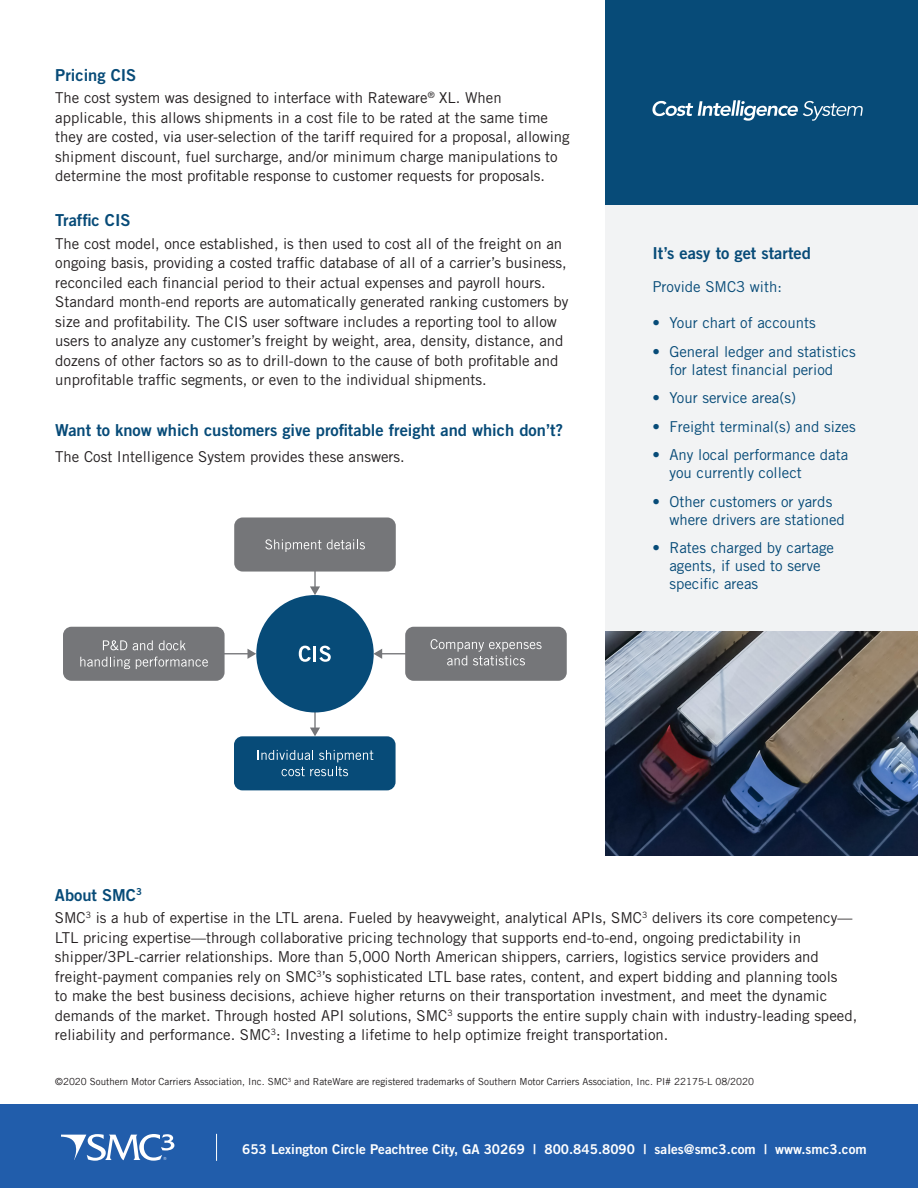
<style>
.page{position:relative;width:918px;height:1188px;background:#fff}
.page>*{position:absolute;margin:0;border:0;box-sizing:border-box;transform-origin:0 0}
.t1{font:16.5px "Trade Gothic LT Std Bd 2";color:#074b78}
.t2{font:15px/19.5px "Trade Gothic LT Std";color:#231f20}
.t3{font:15px/18px "Trade Gothic LT Std";color:#074b78}
.t4{font:13.5px "Trade Gothic LT Std Bd 2";color:#fff}
.t5{font:9.75px "Trade Gothic LT";color:#231f20}
</style>
<div class="page">
<div style="left:606px;top:205px;width:312px;height:497px;background:#f2f3f4"></div>
<div style="left:0;top:1104px;width:918px;height:84px;background:#215dab"></div>
<div style="left:605px;top:0;width:313px;height:205px;background:#074b78"></div>
<svg style="left:652px;top:100px;width:211px;height:21px"></svg>
<svg style="left:216px;top:1134px;width:1px;height:27px"></svg>
<hr style="left:314px;top:545px;width:2px;height:43px;background:#757679">
<svg style="left:310px;top:586px;width:10px;height:9px"></svg>
<hr style="left:314px;top:685px;width:2px;height:44px;background:#757679">
<svg style="left:310px;top:728px;width:10px;height:8px"></svg>
<div style="left:63px;top:627px;width:162px;height:54px;background:#757679;border-radius:8px"></div>
<div style="left:234px;top:517px;width:162px;height:55px;background:#757679;border-radius:8px"></div>
<div style="left:234px;top:736px;width:162px;height:54px;background:#074b78;border-radius:8px"></div>
<svg style="left:257px;top:750px;width:116px;height:26px"></svg>
<svg style="left:265px;top:539px;width:100px;height:13px"></svg>
<div style="left:256px;top:595px;width:118px;height:117px;background:#074b78;border-radius:50%"></div>
<svg style="left:299px;top:646px;width:12px;height:16px"></svg>
<hr style="left:313px;top:646px;width:3px;height:16px;background:#fff">
<svg style="left:319px;top:646px;width:12px;height:16px"></svg>
<svg style="left:103px;top:640px;width:24px;height:10px"></svg>
<svg style="left:133px;top:640px;width:20px;height:10px"></svg>
<svg style="left:159px;top:640px;width:27px;height:10px"></svg>
<svg style="left:80px;top:657px;width:50px;height:12px"></svg>
<svg style="left:136px;top:657px;width:72px;height:12px"></svg>
<div style="left:405px;top:627px;width:162px;height:54px;background:#757679;border-radius:8px"></div>
<svg style="left:431px;top:639px;width:111px;height:26px"></svg>
<svg style="left:224px;top:649px;width:32px;height:10px"></svg>
<svg style="left:373px;top:649px;width:33px;height:10px"></svg>
<img style="left:606px;top:631px;width:312px;height:225px">
<svg style="left:61px;top:1134px;width:113px;height:27px"></svg>
<p class="t1" style="left:55px;top:65px;width:83px">Pricing CIS</p>
<p class="t2" style="left:55px;top:88px;width:516px">The cost system was designed to interface with Rateware<sup>®</sup> XL. When applicable, this allows shipments in a cost file to be rated at the same time they are costed, via user-selection of the tariff required for a proposal, allowing shipment discount, fuel surcharge, and/or minimum charge manipulations to determine the most profitable response to customer requests for proposals.</p>
<p class="t1" style="left:55px;top:210px;width:77px">Traffic CIS</p>
<p class="t2" style="left:55px;top:234px;width:515px">The cost model, once established, is then used to cost all of the freight on an ongoing basis, providing a costed traffic database of all of a carrier’s business, reconciled each financial period to their actual expenses and payroll hours.<br>Standard month-end reports are automatically generated ranking customers by size and profitability. The CIS user software includes a reporting tool to allow users to analyze any customer’s freight by weight, area, density, distance, and dozens of other factors so as to drill-down to the cause of both profitable and unprofitable traffic segments, or even to the individual shipments.</p>
<p class="t1" style="left:55px;top:420px;width:509px">Want to know which customers give profitable freight and which don’t?</p>
<p class="t2" style="left:55px;top:447px;width:351px">The Cost Intelligence System provides these answers.</p>
<p class="t1" style="left:652px;top:243px;width:160px">It’s easy to get started</p>
<p class="t3" style="left:652px;top:278px;width:131px">Provide SMC3 with:</p>
<p class="t3" style="left:652px;top:314px;width:165px">• Your chart of accounts</p>
<p class="t3" style="left:652px;top:342px;width:205px;text-align:center">• General ledger and statistics for latest financial period</p>
<p class="t3" style="left:652px;top:389px;width:145px">• Your service area(s)</p>
<p class="t3" style="left:652px;top:417px;width:205px">• Freight terminal(s) and sizes</p>
<p class="t3" style="left:669px;top:446px;width:180px;text-indent:-17px">• Any local performance data you currently collect</p>
<p class="t3" style="left:669px;top:492px;width:177px;text-indent:-17px">• Other customers or yards where drivers are stationed</p>
<p class="t3" style="left:669px;top:539px;width:166px;text-indent:-17px">• Rates charged by cartage agents, if used to serve specific areas</p>
<p class="t1" style="left:55px;top:885px;width:88px">About SMC<sup>3</sup></p>
<p class="t2" style="left:55px;top:908px;width:804px">SMC<sup>3</sup> is a hub of expertise in the LTL arena. Fueled by heavyweight, analytical APIs, SMC<sup>3</sup> delivers its core competency— LTL pricing expertise—through collaborative pricing technology that supports end-to-end, ongoing predictability in shipper/3PL-carrier relationships. More than 5,000 North American shippers, carriers, logistics service providers and freight-payment companies rely on SMC<sup>3</sup>’s sophisticated LTL base rates, content, and expert bidding and planning tools<br>to make the best business decisions, achieve higher returns on their transportation investment, and meet the dynamic demands of the market. Through hosted API solutions, SMC<sup>3</sup> supports the entire supply chain with industry-leading speed, reliability and performance. SMC<sup>3</sup>: Investing a lifetime to help optimize freight transportation.</p>
<p class="t5" style="left:55px;top:1076px;width:700px">©2020 Southern Motor Carriers Association, Inc. SMC<sup>3</sup> and RateWare are registered trademarks of Southern Motor Carriers Association, Inc. PI# 22175-L 08/2020</p>
<p class="t4" style="left:242px;top:1141px;width:626px">653 Lexington Circle Peachtree City, GA 30269 | 800.845.8090 | sales@smc3.com | www.smc3.com</p>
</div>
